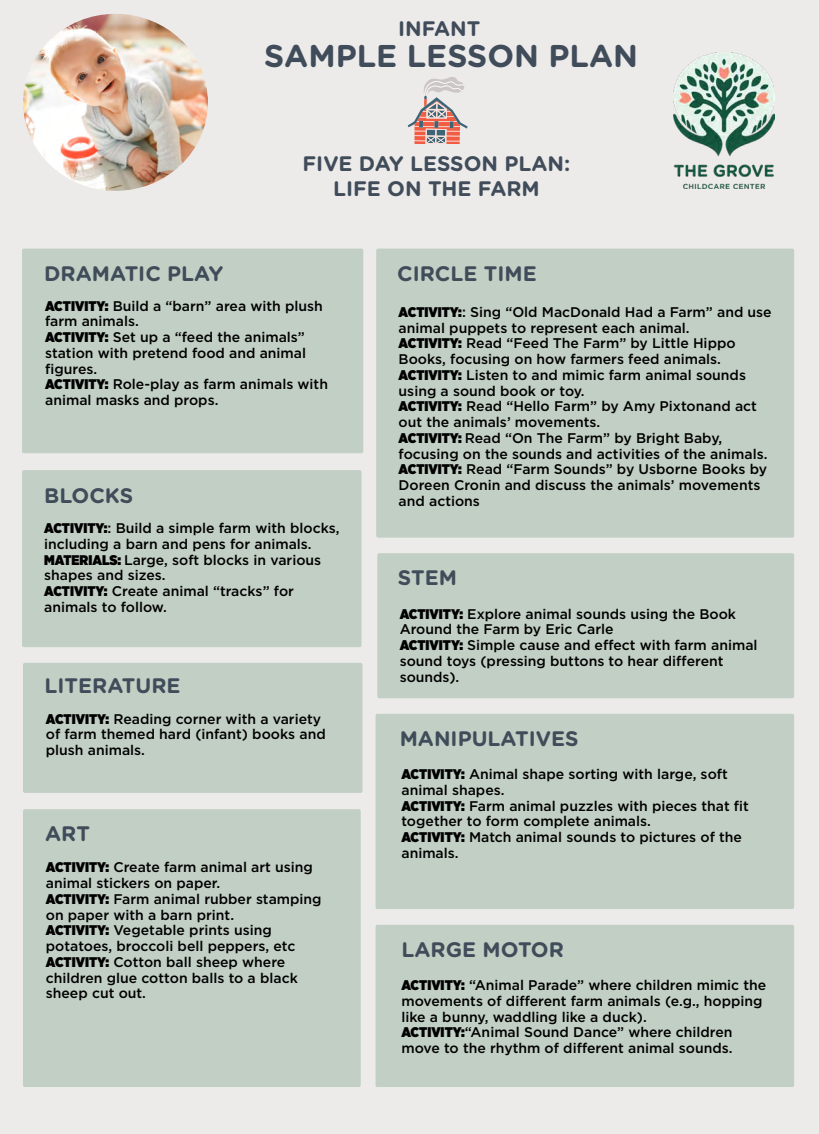
<style>
.page{position:relative;width:819px;height:1134px;background:#ecebea}
.page>*{position:absolute;margin:0;border:0;box-sizing:border-box;transform-origin:0 0}
.t1{font:700 31.5px "Gotham Rounded";color:#414c5a}
.t2{font:700 21px/25.2px "Gotham Rounded";color:#414c5a;text-align:center}
.t3{font:500 14px/15.8px "Gotham";color:#000}
.s1{font-family:"Gotham Narrow";font-weight:900}
</style>
<div class="page">
<img style="left:674px;top:53px;width:101px;height:135px">
<div style="left:22px;top:249px;width:341px;height:204px;background:#c2cfc4"></div>
<div style="left:22px;top:470px;width:340px;height:177px;background:#c2cfc4"></div>
<div style="left:23px;top:663px;width:339px;height:130px;background:#c2cfc4"></div>
<div style="left:23px;top:809px;width:338px;height:278px;background:#c2cfc4"></div>
<div style="left:377px;top:553px;width:417px;height:145px;background:#c2cfc4"></div>
<div style="left:376px;top:925px;width:418px;height:162px;background:#c2cfc4"></div>
<div style="left:376px;top:714px;width:418px;height:195px;background:#c2cfc4"></div>
<div style="left:376px;top:249px;width:418px;height:289px;background:#c2cfc4"></div>
<img style="left:23px;top:14px;width:185px;height:177px">
<svg style="left:407px;top:77px;width:61px;height:67px"></svg>
<h2 class="t2" style="left:398px;top:15px;width:84px">INFANT</h2>
<h1 class="t1" style="left:264px;top:33px;width:375px">SAMPLE LESSON PLAN</h1>
<h2 class="t2" style="left:303px;top:150px;width:269px">FIVE DAY LESSON PLAN:<br>LIFE ON THE FARM</h2>
<h2 class="t2" style="left:44px;top:260px;width:180px">DRAMATIC PLAY</h2>
<h2 class="t2" style="left:397px;top:260px;width:141px">CIRCLE TIME</h2>
<p class="t3" style="left:45px;top:298px;width:284px"><span class="s1">ACTIVITY:</span> Build a “barn” area with plush farm animals.<br><span class="s1">ACTIVITY:</span> Set up a “feed the animals” station with pretend food and animal figures.<br><span class="s1">ACTIVITY:</span> Role-play as farm animals with animal masks and props.</p>
<h2 class="t2" style="left:44px;top:482px;width:90px">BLOCKS</h2>
<p class="t3" style="left:44px;top:520px;width:297px"><span class="s1">ACTIVITY:</span>: Build a simple farm with blocks, including a barn and pens for animals.<br><span class="s1">MATERIALS:</span> Large, soft blocks in various shapes and sizes.<br><span class="s1">ACTIVITY:</span> Create animal “tracks” for animals to follow.</p>
<h2 class="t2" style="left:45px;top:673px;width:138px">LITERATURE</h2>
<p class="t3" style="left:46px;top:711px;width:281px"><span class="s1">ACTIVITY:</span> Reading corner with a variety of farm themed hard (infant) books and plush animals.</p>
<h2 class="t2" style="left:45px;top:820px;width:46px">ART</h2>
<p class="t3" style="left:46px;top:859px;width:277px"><span class="s1">ACTIVITY:</span> Create farm animal art using animal stickers on paper.<br><span class="s1">ACTIVITY:</span> Farm animal rubber stamping on paper with a barn print.<br><span class="s1">ACTIVITY:</span> Vegetable prints using potatoes, broccoli bell peppers, etc<br><span class="s1">ACTIVITY:</span> Cotton ball sheep where children glue cotton balls to a black sheep cut out.</p>
<p class="t3" style="left:399px;top:304px;width:375px"><span class="s1">ACTIVITY:</span>: Sing “Old MacDonald Had a Farm” and use animal puppets to represent each animal.<br><span class="s1">ACTIVITY:</span> Read “Feed The Farm” by Little Hippo Books, focusing on how farmers feed animals.<br><span class="s1">ACTIVITY:</span> Listen to and mimic farm animal sounds using a sound book or toy.<br><span class="s1">ACTIVITY:</span> Read “Hello Farm” by Amy Pixtonand act out the animals’ movements.<br><span class="s1">ACTIVITY:</span> Read “On The Farm” by Bright Baby, focusing on the sounds and activities of the animals.<br><span class="s1">ACTIVITY:</span> Read “Farm Sounds” by Usborne Books by Doreen Cronin and discuss the animals’ movements and actions</p>
<h2 class="t2" style="left:398px;top:565px;width:61px">STEM</h2>
<p class="t3" style="left:400px;top:606px;width:359px"><span class="s1">ACTIVITY:</span> Explore animal sounds using the Book Around the Farm by Eric Carle<br><span class="s1">ACTIVITY:</span> Simple cause and effect with farm animal sound toys (pressing buttons to hear different sounds).</p>
<h2 class="t2" style="left:400px;top:725px;width:180px">MANIPULATIVES</h2>
<p class="t3" style="left:401px;top:766px;width:349px"><span class="s1">ACTIVITY:</span> Animal shape sorting with large, soft animal shapes.<br><span class="s1">ACTIVITY:</span> Farm animal puzzles with pieces that fit together to form complete animals.<br><span class="s1">ACTIVITY:</span> Match animal sounds to pictures of the animals.</p>
<h2 class="t2" style="left:401px;top:936px;width:164px">LARGE MOTOR</h2>
<p class="t3" style="left:401px;top:977px;width:366px"><span class="s1">ACTIVITY:</span> “Animal Parade” where children mimic the movements of different farm animals (e.g., hopping like a bunny, waddling like a duck).<br><span class="s1">ACTIVITY:</span>“Animal Sound Dance” where children move to the rhythm of different animal sounds.</p>
</div>
